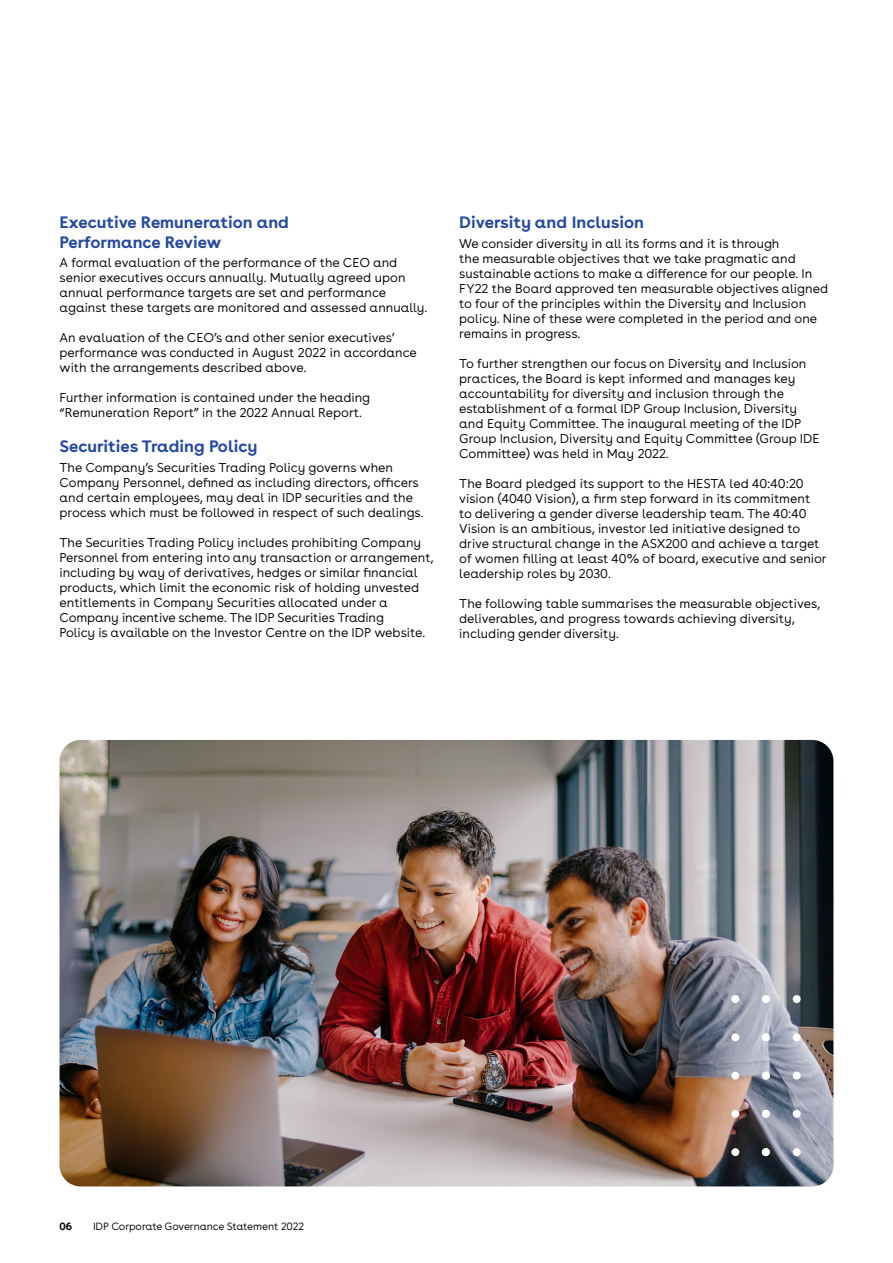
<style>
.page{position:relative;width:893px;height:1263px;background:#fff}
.page>*{position:absolute;margin:0;border:0;box-sizing:border-box;transform-origin:0 0}
.t1{font:700 16.5px/19.8px "Buenos Aires";color:#25499f}
.t2{font:300 12.75px/15px "Buenos Aires";color:#000}
.t3{font:300 10.5px "Buenos Aires";letter-spacing:-.01em;color:#000}
.t4{font:700 10.5px "Buenos Aires";color:#000}
</style>
<div class="page">
<img style="left:60px;top:740px;width:773px;height:446px">
<div style="left:793px;top:995px;width:8px;height:8px;background:#fff;border-radius:50%"></div>
<div style="left:793px;top:1033px;width:8px;height:8px;background:#fff;border-radius:50%"></div>
<div style="left:793px;top:1071px;width:8px;height:8px;background:#fff;border-radius:50%"></div>
<div style="left:793px;top:1110px;width:8px;height:8px;background:#fff;border-radius:50%"></div>
<div style="left:793px;top:1148px;width:8px;height:8px;background:#fff;border-radius:50%"></div>
<div style="left:762px;top:995px;width:8px;height:8px;background:#fff;border-radius:50%"></div>
<div style="left:762px;top:1033px;width:8px;height:8px;background:#fff;border-radius:50%"></div>
<div style="left:762px;top:1071px;width:8px;height:8px;background:#fff;border-radius:50%"></div>
<div style="left:762px;top:1110px;width:8px;height:8px;background:#fff;border-radius:50%"></div>
<div style="left:762px;top:1148px;width:8px;height:8px;background:#fff;border-radius:50%"></div>
<div style="left:731px;top:995px;width:8px;height:8px;background:#fff;border-radius:50%"></div>
<div style="left:731px;top:1033px;width:8px;height:8px;background:#fff;border-radius:50%"></div>
<div style="left:731px;top:1071px;width:8px;height:8px;background:#fff;border-radius:50%"></div>
<div style="left:731px;top:1110px;width:8px;height:8px;background:#fff;border-radius:50%"></div>
<div style="left:731px;top:1148px;width:8px;height:8px;background:#fff;border-radius:50%"></div>
<p class="t1" style="left:60px;top:212px;width:231px">Executive Remuneration and<br>Performance Review</p>
<p class="t2" style="left:60px;top:255px;width:369px">A formal evaluation of the performance of the CEO and senior executives occurs annually. Mutually agreed upon annual performance targets are set and performance against these targets are monitored and assessed annually.</p>
<p class="t2" style="left:60px;top:330px;width:359px">An evaluation of the CEO’s and other senior executives’ performance was conducted in August 2022 in accordance with the arrangements described above.</p>
<p class="t2" style="left:60px;top:390px;width:312px">Further information is contained under the heading “Remuneration Report” in the 2022 Annual Report.</p>
<p class="t1" style="left:60px;top:436px;width:199px">Securities Trading Policy</p>
<p class="t2" style="left:60px;top:459px;width:366px">The Company’s Securities Trading Policy governs when Company Personnel, defined as including directors, officers and certain employees, may deal in IDP securities and the process which must be followed in respect of such dealings.</p>
<p class="t2" style="left:60px;top:534px;width:376px">The Securities Trading Policy includes prohibiting Company Personnel from entering into any transaction or arrangement, including by way of derivatives, hedges or similar financial products, which limit the economic risk of holding unvested entitlements in Company Securities allocated under a Company incentive scheme. The IDP Securities Trading<br>Policy is available on the Investor Centre on the IDP website.</p>
<p class="t1" style="left:459px;top:212px;width:186px">Diversity and Inclusion</p>
<p class="t2" style="left:459px;top:235px;width:370px">We consider diversity in all its forms and it is through<br>the measurable objectives that we take pragmatic and sustainable actions to make a difference for our people. In FY22 the Board approved ten measurable objectives aligned to four of the principles within the Diversity and Inclusion policy. Nine of these were completed in the period and one remains in progress.</p>
<p class="t2" style="left:459px;top:355px;width:362px">To further strengthen our focus on Diversity and Inclusion practices, the Board is kept informed and manages key accountability for diversity and inclusion through the establishment of a formal IDP Group Inclusion, Diversity and Equity Committee. The inaugural meeting of the IDP Group Inclusion, Diversity and Equity Committee (Group IDE Committee) was held in May 2022.</p>
<p class="t2" style="left:459px;top:475px;width:369px">The Board pledged its support to the HESTA led 40:40:20 vision (4040 Vision), a firm step forward in its commitment<br>to delivering a gender diverse leadership team. The 40:40<br>Vision is an ambitious, investor led initiative designed to drive structural change in the ASX200 and achieve a target of women filling at least 40% of board, executive and senior leadership roles by 2030.</p>
<p class="t2" style="left:459px;top:595px;width:363px">The following table summarises the measurable objectives, deliverables, and progress towards achieving diversity, including gender diversity.</p>
<p class="t4" style="left:60px;top:1218px;width:14px">06</p>
<p class="t3" style="left:93px;top:1218px;width:212px">IDP Corporate Governance Statement 2022</p>
</div>
